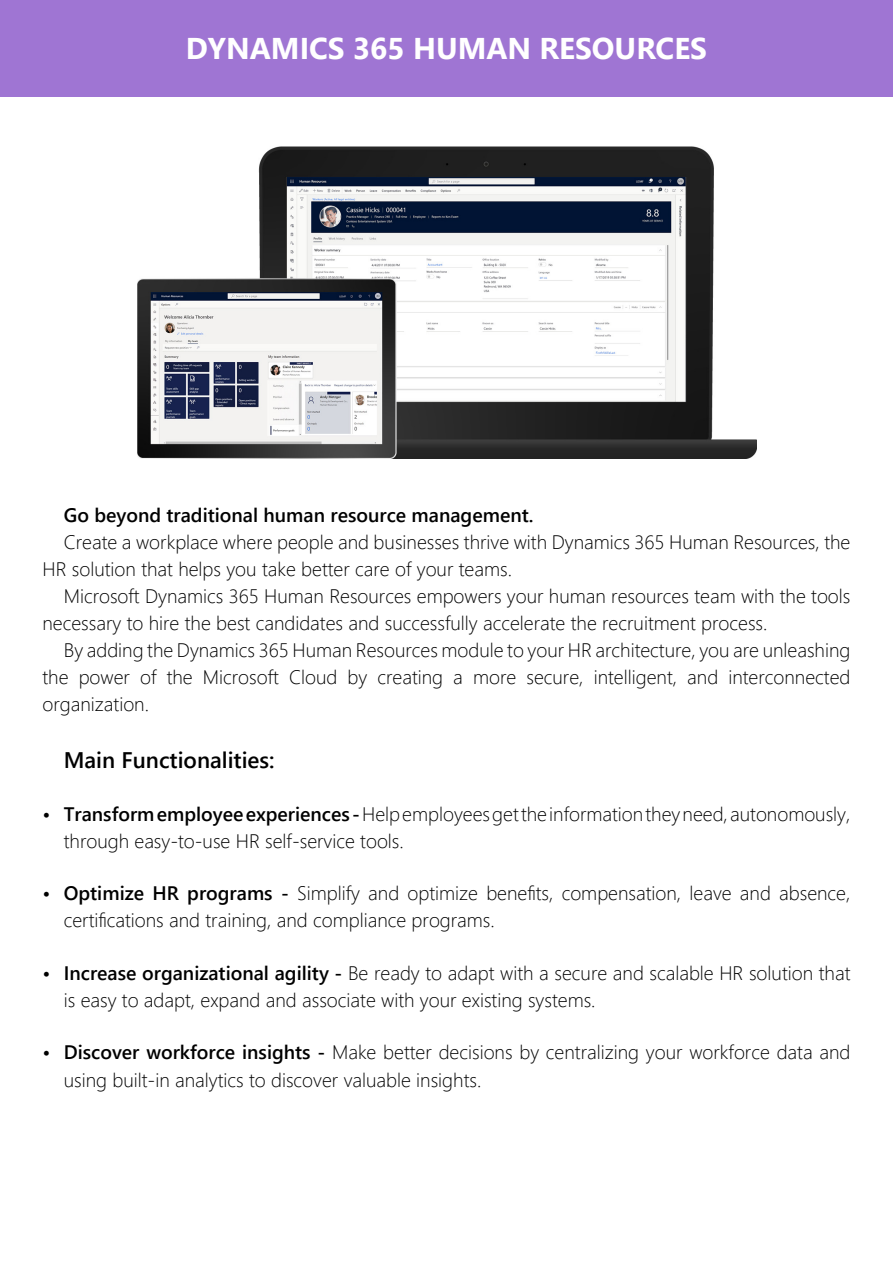
<style>
.page{position:relative;width:893px;height:1263px;background:#fff}
.page>*{position:absolute;margin:0;border:0;box-sizing:border-box;transform-origin:0 0}
.t1{font:700 30px "Segoe UI";color:#fff}
.t2{font:600 22.5px "Segoe UI";color:#000}
.t3{font:300 19.5px/27px "Segoe UI";color:#000}
.t4{font:600 19.5px "Segoe UI";color:#000}
.s1{font-weight:600}
</style>
<div class="page">
<div style="left:0;top:0;width:893px;height:97px;background:#9f75d3"></div>
<img style="left:137px;top:146px;width:620px;height:312px">
<h1 class="t1" style="left:186px;top:20px;width:523px">DYNAMICS 365 HUMAN RESOURCES</h1>
<p class="t4" style="left:64px;top:497px;width:471px">Go beyond traditional human resource management.</p>
<p class="t3" style="left:43px;top:527px;width:809px;text-indent:21px">Create a workplace where people and businesses thrive with Dynamics 365 Human Resources, the<br>HR solution that helps you take better care of your teams.</p>
<p class="t3" style="left:43px;top:581px;width:809px;text-indent:21px">Microsoft Dynamics 365 Human Resources empowers your human resources team with the tools necessary to hire the best candidates and successfully accelerate the recruitment process.</p>
<p class="t3" style="left:43px;top:635px;width:809px;text-align:justify;text-indent:21px">By adding the Dynamics 365 Human Resources module to your HR architecture, you are unleashing the power of the Microsoft Cloud by creating a more secure, intelligent, and interconnected organization.</p>
<p class="t2" style="left:64px;top:739px;width:212px">Main Functionalities:</p>
<p class="t3" style="left:64px;top:799px;width:788px;text-indent:-21px"><span class="s1">• Transform employee experiences -</span> Help employees get the information they need, autonomously, through easy-to-use HR self-service tools.</p>
<p class="t3" style="left:64px;top:878px;width:788px;text-indent:-21px"><span class="s1">• Optimize HR programs -</span> Simplify and optimize benefits, compensation, leave and absence, certifications and training, and compliance programs.</p>
<p class="t3" style="left:64px;top:958px;width:788px;text-indent:-21px"><span class="s1">• Increase organizational agility -</span> Be ready to adapt with a secure and scalable HR solution that is easy to adapt, expand and associate with your existing systems.</p>
<p class="t3" style="left:64px;top:1037px;width:788px;text-indent:-21px"><span class="s1">• Discover workforce insights -</span> Make better decisions by centralizing your workforce data and using built-in analytics to discover valuable insights.</p>
</div>
